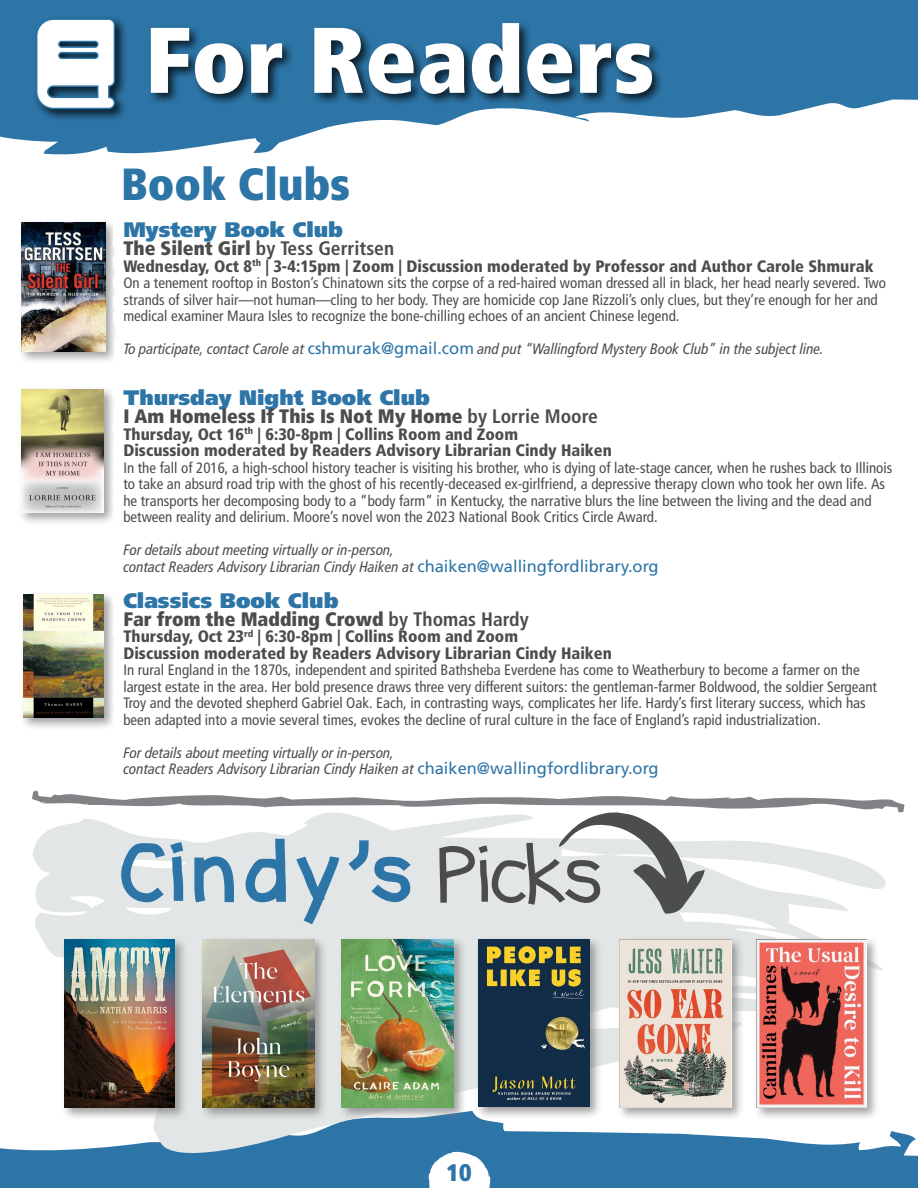
<style>
.page{position:relative;width:918px;height:1188px;background:#fff}
.page>*{position:absolute;margin:0;border:0;box-sizing:border-box;transform-origin:0 0}
.t1{font:93px "Frutiger LT 87 X Blk Cn";color:#fff}
.t2{font:45px "Frutiger LT 87 X Blk Cn";color:#2d75a7}
.t3{font:24px "Frutiger LT 87 X Blk Cn";color:#2d75a7}
.t4{font:21px "Frutiger LT 95 Ult Blk";color:#2d75a7}
.t5{font:19.5px "Frutiger LT 87 X Blk Cn";color:#4c4c4c}
.t6{font:19.5px "Frutiger LT 67 Bd Cn";color:#4c4c4c}
.t7{font:16.5px/16.5px "Frutiger LT 77 Blk Cn";color:#4c4c4c}
.t8{font:15px/16.5px "Frutiger LT 57 Cn";color:#4c4c4c}
.t9{font:15px/16.5px "Frutiger LT 58 Cn It";color:#4c4c4c}
.s1{font-family:"Frutiger LT 87 X Blk Cn"}
.s2{font-family:"Frutiger LT 55 Rm";font-size:16.5px;color:#2d75a7}
.s3{font-family:"Frutiger LT 67 Bd Cn"}
</style>
<div class="page">
<div style="left:0;top:1148px;width:684px;height:40px;background:#2d75a7"></div>
<div style="left:684px;top:1131px;width:234px;height:57px;background:#2d75a7"></div>
<svg style="left:0;top:0;width:918px;height:155px;fill:#2d75a7"></svg>
<div style="left:148px;top:20px;width:516px;height:87px;background:#000;opacity:.75"></div>
<div style="left:18px;top:386px;width:99px;height:140px;background:#828282;opacity:.75"></div>
<img style="left:22px;top:389px;width:82px;height:124px">
<div style="left:18px;top:219px;width:100px;height:145px;background:#828282;opacity:.75"></div>
<img style="left:22px;top:222px;width:83px;height:129px">
<div style="left:32px;top:15px;width:96px;height:107px;background:#000;opacity:.75"></div>
<svg style="left:35px;top:18px;width:81px;height:92px"></svg>
<svg style="left:429px;top:1163px;width:62px;height:25px"></svg>
<div style="left:20px;top:591px;width:96px;height:140px;background:#828282;opacity:.75"></div>
<img style="left:23px;top:594px;width:80px;height:124px">
<div style="left:112px;top:211px;width:792px;height:578px;background:#fff"></div>
<svg style="left:32px;top:926px;width:854px;height:237px"></svg>
<div style="left:61px;top:936px;width:127px;height:185px;background:#828282;opacity:.75"></div>
<img style="left:64px;top:939px;width:111px;height:169px">
<div style="left:200px;top:936px;width:128px;height:185px;background:#828282;opacity:.75"></div>
<img style="left:203px;top:939px;width:111px;height:169px">
<div style="left:338px;top:936px;width:129px;height:185px;background:#828282;opacity:.75"></div>
<img style="left:341px;top:939px;width:113px;height:169px">
<div style="left:475px;top:936px;width:128px;height:184px;background:#828282;opacity:.75"></div>
<img style="left:478px;top:939px;width:112px;height:167px">
<div style="left:616px;top:936px;width:128px;height:185px;background:#828282;opacity:.75"></div>
<img style="left:620px;top:939px;width:111px;height:169px">
<div style="left:753px;top:936px;width:127px;height:185px;background:#828282;opacity:.75"></div>
<img style="left:757px;top:939px;width:110px;height:169px">
<svg style="left:32px;top:791px;width:873px;height:135px"></svg>
<h1 class="t1" style="left:145px;top:4px;width:511px">For Readers</h1>
<h2 class="t2" style="left:121px;top:157px;width:231px">Book Clubs</h2>
<h3 class="t4" style="left:123px;top:217px;width:221px">Mystery Book Club</h3>
<h3 class="t6" style="left:123px;top:237px;width:272px"><span class="s1">The Silent Girl</span> by Tess Gerritsen</h3>
<p class="t7" style="left:123px;top:258px;width:752px">Wednesday, Oct 8<sup>th</sup> | 3-4:15pm | Zoom | Discussion moderated by Professor and Author Carole Shmurak</p>
<p class="t8" style="left:123px;top:275px;width:764px">On a tenement rooftop in Boston’s Chinatown sits the corpse of a red-haired woman dressed all in black, her head nearly severed. Two strands of silver hair—not human—cling to her body. They are homicide cop Jane Rizzoli’s only clues, but they’re enough for her and medical examiner Maura Isles to recognize the bone-chilling echoes of an ancient Chinese legend.</p>
<p class="t9" style="left:123px;top:341px;width:702px">To participate, contact Carole at <span class="s2">cshmurak@gmail.com</span> and put “Wallingford Mystery Book Club” in the subject line.</p>
<h3 class="t4" style="left:123px;top:385px;width:308px">Thursday Night Book Club</h3>
<h3 class="t5" style="left:123px;top:405px;width:476px">I Am Homeless If This Is Not My Home <span class="s3">by Lorrie Moore</span></h3>
<p class="t7" style="left:123px;top:426px;width:490px">Thursday, Oct 16<sup>th</sup> | 6:30-8pm | Collins Room and Zoom<br>Discussion moderated by Readers Advisory Librarian Cindy Haiken</p>
<p class="t8" style="left:123px;top:460px;width:771px">In the fall of 2016, a high-school history teacher is visiting his brother, who is dying of late-stage cancer, when he rushes back to Illinois to take an absurd road trip with the ghost of his recently-deceased ex-girlfriend, a depressive therapy clown who took her own life. As he transports her decomposing body to a “body farm” in Kentucky, the narrative blurs the line between the living and the dead and between reality and delirium. Moore’s novel won the 2023 National Book Critics Circle Award.</p>
<p class="t9" style="left:123px;top:542px;width:537px">For details about meeting virtually or in-person,<br>contact Readers Advisory Librarian Cindy Haiken at <span class="s2">chaiken@wallingfordlibrary.org</span></p>
<h3 class="t4" style="left:123px;top:588px;width:217px">Classics Book Club</h3>
<h3 class="t5" style="left:123px;top:607px;width:407px">Far from the Madding Crowd <span class="s3">by Thomas Hardy</span></h3>
<p class="t7" style="left:123px;top:628px;width:490px">Thursday, Oct 23<sup>rd</sup> | 6:30-8pm | Collins Room and Zoom<br>Discussion moderated by Readers Advisory Librarian Cindy Haiken</p>
<p class="t8" style="left:123px;top:662px;width:755px">In rural England in the 1870s, independent and spirited Bathsheba Everdene has come to Weatherbury to become a farmer on the largest estate in the area. Her bold presence draws three very different suitors: the gentleman-farmer Boldwood, the soldier Sergeant Troy and the devoted shepherd Gabriel Oak. Each, in contrasting ways, complicates her life. Hardy’s first literary success, which has been adapted into a movie several times, evokes the decline of rural culture in the face of England’s rapid industrialization.</p>
<p class="t9" style="left:123px;top:745px;width:537px">For details about meeting virtually or in-person,<br>contact Readers Advisory Librarian Cindy Haiken at <span class="s2">chaiken@wallingfordlibrary.org</span></p>
<h3 class="t3" style="left:447px;top:1158px;width:26px">10</h3>
</div>
